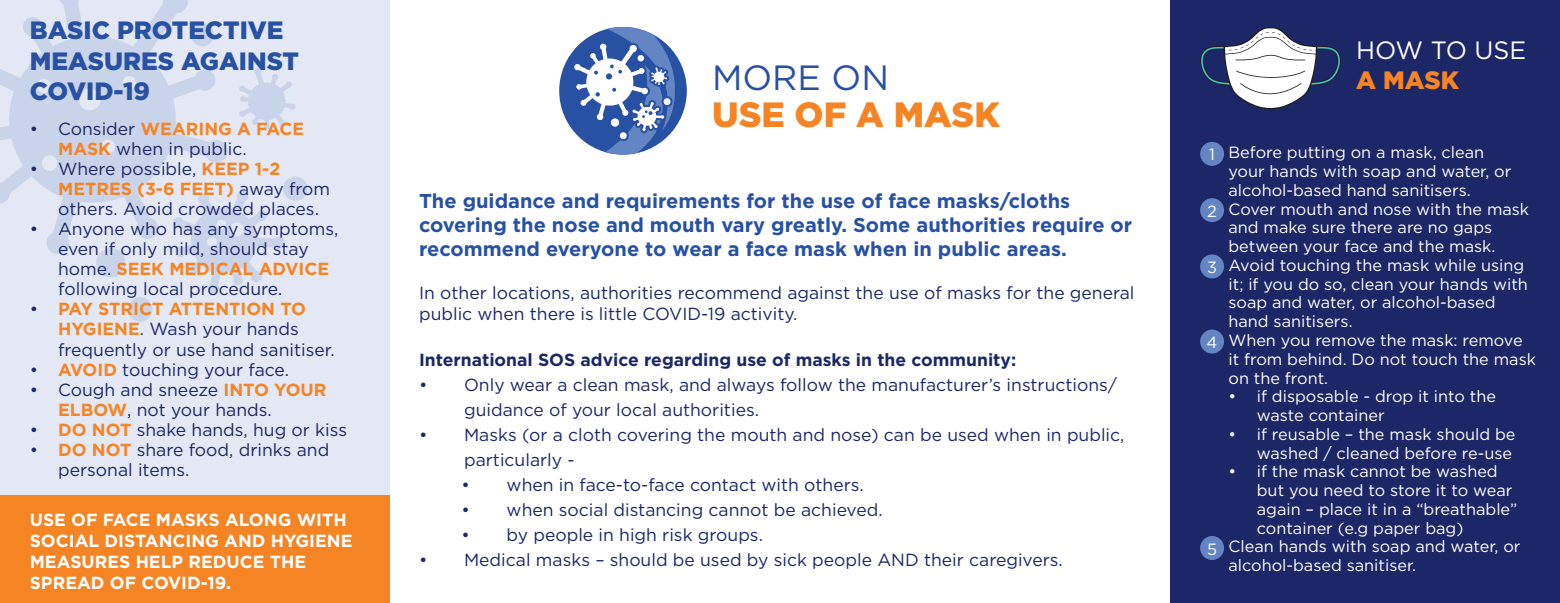
<style>
.page{position:relative;width:1560px;height:603px;background:#fff}
.page>*{position:absolute;margin:0;border:0;box-sizing:border-box;transform-origin:0 0}
.t1{font:900 35px "Gotham";color:#f58425}
.t2{font:35px "Gotham";color:#2851a3}
.t3{font:900 25px/30px "Gotham";color:#2851a3}
.t4{font:25px "Gotham";color:#fff}
.t5{font:900 25px "Gotham";color:#f58425}
.t6{font:700 20px/24px "Gotham";color:#2851a3}
.t7{font:17.5px/20px "Gotham";color:#1c2767}
.t8{font:700 17.5px/21px "Gotham";color:#fff}
.t9{font:700 17.5px "Gotham";color:#1c2767}
.t10{font:16.25px/18.8px "Gotham";color:#fff}
.s1{font-weight:700;color:#f58425}
</style>
<div class="page">
<div style="left:1169px;top:0;width:390px;height:602px;background:#1c2767"></div>
<div style="left:0;top:0;width:390px;height:602px;background:#e3e8f4"></div>
<svg style="left:0;top:0;width:307px;height:321px"></svg>
<div style="left:1199px;top:142px;width:24px;height:24px;background:#6385c3;border-radius:50%"></div>
<div style="left:1199px;top:198px;width:24px;height:24px;background:#6385c3;border-radius:50%"></div>
<div style="left:1199px;top:254px;width:24px;height:24px;background:#6385c3;border-radius:50%"></div>
<div style="left:1199px;top:329px;width:24px;height:24px;background:#6385c3;border-radius:50%"></div>
<div style="left:1199px;top:535px;width:24px;height:24px;background:#6385c3;border-radius:50%"></div>
<div style="left:0;top:495px;width:390px;height:107px;background:#f58425"></div>
<svg style="left:1200px;top:27px;width:140px;height:82px"></svg>
<div style="left:559px;top:27px;width:127px;height:127px;background:#2851a3;border-radius:50%"></div>
<svg style="left:571px;top:27px;width:108px;height:127px"></svg>
<p class="t3" style="left:30px;top:15px;width:271px">BASIC PROTECTIVE<br>MEASURES AGAINST</p>
<p class="t3" style="left:30px;top:75px;width:122px">COVID-19</p>
<p class="t7" style="left:58px;top:119px;width:247px;text-indent:-28px">• Consider <span class="s1">WEARING A FACE<br>MASK</span> when in public.</p>
<p class="t7" style="left:58px;top:159px;width:273px;text-indent:-28px">• Where possible, <span class="s1">KEEP 1-2<br>METRES (3-6 FEET)</span> away from others. Avoid crowded places.</p>
<p class="t7" style="left:58px;top:219px;width:282px;text-indent:-28px">• Anyone who has any symptoms, even if only mild, should stay home. <span class="s1">SEEK MEDICAL ADVICE </span>following local procedure.</p>
<p class="t7" style="left:58px;top:299px;width:278px;text-indent:-28px">• <span class="s1">PAY STRICT ATTENTION TO<br>HYGIENE</span>. Wash your hands frequently or use hand sanitiser.</p>
<p class="t7" style="left:30px;top:359px;width:261px">• <span class="s1">AVOID</span> touching your face.</p>
<p class="t7" style="left:58px;top:379px;width:270px;text-indent:-28px">• Cough and sneeze <span class="s1">INTO YOUR<br>ELBOW</span>, not your hands.</p>
<p class="t7" style="left:30px;top:419px;width:319px">• <span class="s1">DO NOT</span> shake hands, hug or kiss</p>
<p class="t7" style="left:58px;top:439px;width:273px;text-indent:-28px">• <span class="s1">DO NOT</span> share food, drinks and personal items.</p>
<p class="t8" style="left:30px;top:508px;width:324px">USE OF FACE MASKS ALONG WITH<br>SOCIAL DISTANCING AND HYGIENE<br>MEASURES HELP REDUCE THE<br>SPREAD OF COVID-19.</p>
<p class="t4" style="left:1355px;top:34px;width:171px">HOW TO USE</p>
<p class="t2" style="left:712px;top:55px;width:178px">MORE ON</p>
<p class="t5" style="left:1355px;top:63px;width:104px">A MASK</p>
<p class="t1" style="left:712px;top:90px;width:289px">USE OF A MASK</p>
<p class="t6" style="left:419px;top:189px;width:714px">The guidance and requirements for the use of face masks/cloths covering the nose and mouth vary greatly. Some authorities require or recommend everyone to wear a face mask when in public areas.</p>
<p class="t7" style="left:419px;top:281px;width:717px;line-height:21px">In other locations, authorities recommend against the use of masks for the general public when there is little COVID-19 activity.</p>
<p class="t9" style="left:419px;top:347px;width:598px">International SOS advice regarding use of masks in the community:</p>
<p class="t7" style="left:464px;top:371px;width:654px;line-height:25px;text-indent:-45px">• Only wear a clean mask, and always follow the manufacturer’s instructions/ guidance of your local authorities.</p>
<p class="t7" style="left:464px;top:421px;width:662px;line-height:25px;text-indent:-45px">• Masks (or a cloth covering the mouth and nose) can be used when in public, particularly -</p>
<p class="t7" style="left:461px;top:474px;width:403px">• when in face-to-face contact with others.</p>
<p class="t7" style="left:461px;top:499px;width:422px">• when social distancing cannot be achieved.</p>
<p class="t7" style="left:461px;top:524px;width:303px">• by people in high risk groups.</p>
<p class="t7" style="left:419px;top:549px;width:645px">• Medical masks – should be used by sick people AND their caregivers.</p>
<p class="t10" style="left:1208px;top:145px;width:7px">1</p>
<p class="t10" style="left:1228px;top:143px;width:284px">Before putting on a mask, clean your hands with soap and water, or alcohol-based hand sanitisers.</p>
<p class="t10" style="left:1207px;top:201px;width:11px">2</p>
<p class="t10" style="left:1228px;top:199px;width:302px">Cover mouth and nose with the mask and make sure there are no gaps between your face and the mask.</p>
<p class="t10" style="left:1206px;top:257px;width:11px">3</p>
<p class="t10" style="left:1228px;top:255px;width:301px">Avoid touching the mask while using it; if you do so, clean your hands with soap and water, or alcohol-based hand sanitisers.</p>
<p class="t10" style="left:1206px;top:332px;width:12px">4</p>
<p class="t10" style="left:1228px;top:330px;width:309px">When you remove the mask: remove it from behind. Do not touch the mask on the front.</p>
<p class="t10" style="left:1256px;top:386px;width:241px;text-indent:-28px">• if disposable - drop it into the waste container</p>
<p class="t10" style="left:1228px;top:424px;width:288px;text-align:right">• if reusable – the mask should be washed / cleaned before re-use</p>
<p class="t10" style="left:1256px;top:461px;width:262px;text-indent:-28px">• if the mask cannot be washed but you need to store it to wear again – place it in a “breathable” container (e.g paper bag)</p>
<p class="t10" style="left:1206px;top:538px;width:11px">5</p>
<p class="t10" style="left:1228px;top:536px;width:293px">Clean hands with soap and water, or alcohol-based sanitiser.</p>
</div>
